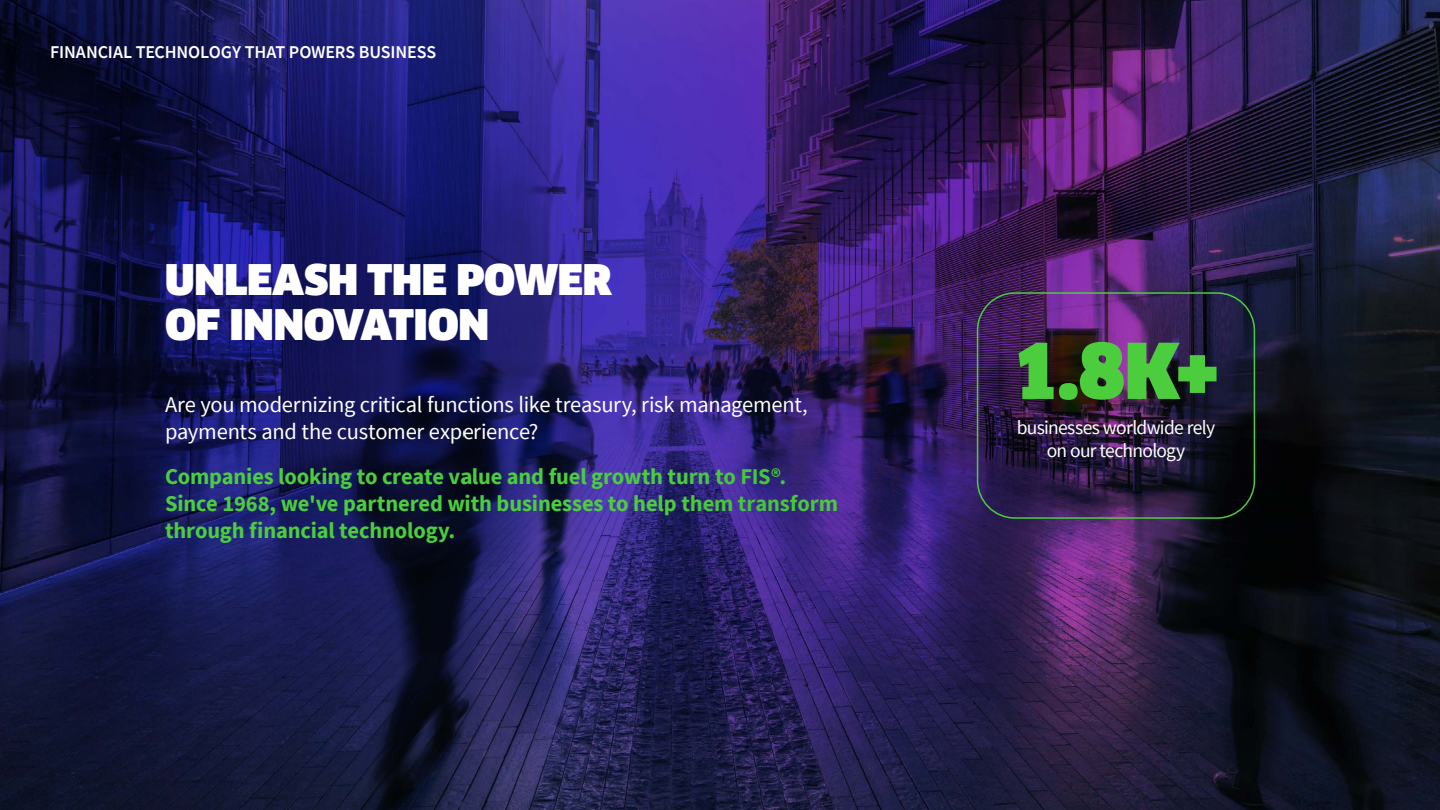
<style>
.page{position:relative;width:1440px;height:810px;background:#fff}
.page>*{position:absolute;margin:0;border:0;box-sizing:border-box;transform-origin:0 0}
.t1{font:900 75px "Clan Offc Pro";color:#4bcd3e}
.t2{font:900 41.25px/45px "Clan Offc Pro";letter-spacing:-.01em;color:#fff}
.t3{font:700 22.5px/27px "Source Sans Pro";letter-spacing:-.005em;color:#4bcd3e}
.t4{font:22.5px/27px "Source Sans Pro";letter-spacing:-.01em;color:#fff}
.t5{font:19.5px/23.4px "Source Sans Pro";letter-spacing:-.035em;color:#fff;text-align:center}
.t6{font:600 18px "Source Sans Pro";letter-spacing:-.01em;color:#fff}
</style>
<div class="page">
<img style="left:0;top:0;width:464px;height:810px">
<img style="left:464px;top:0;width:976px;height:810px">
<div style="left:977px;top:292px;width:278px;height:227px;border:2px solid #4bcd3e;border-radius:38px"></div>
<p class="t6" style="left:50px;top:40px;width:388px">FINANCIAL TECHNOLOGY THAT POWERS BUSINESS</p>
<h2 class="t2" style="left:165px;top:257px;width:448px">UNLEASH THE POWER<br>OF INNOVATION</h2>
<p class="t4" style="left:165px;top:391px;width:644px">Are you modernizing critical functions like treasury, risk management, payments and the customer experience?</p>
<p class="t3" style="left:165px;top:463px;width:674px">Companies looking to create value and fuel growth turn to FIS®.<br>Since 1968, we've partnered with businesses to help them transform through financial technology.</p>
<h1 class="t1" style="left:1012px;top:328px;width:210px">1.8K+</h1>
<p class="t5" style="left:1017px;top:415px;width:200px">businesses worldwide rely on our technology</p>
</div>
